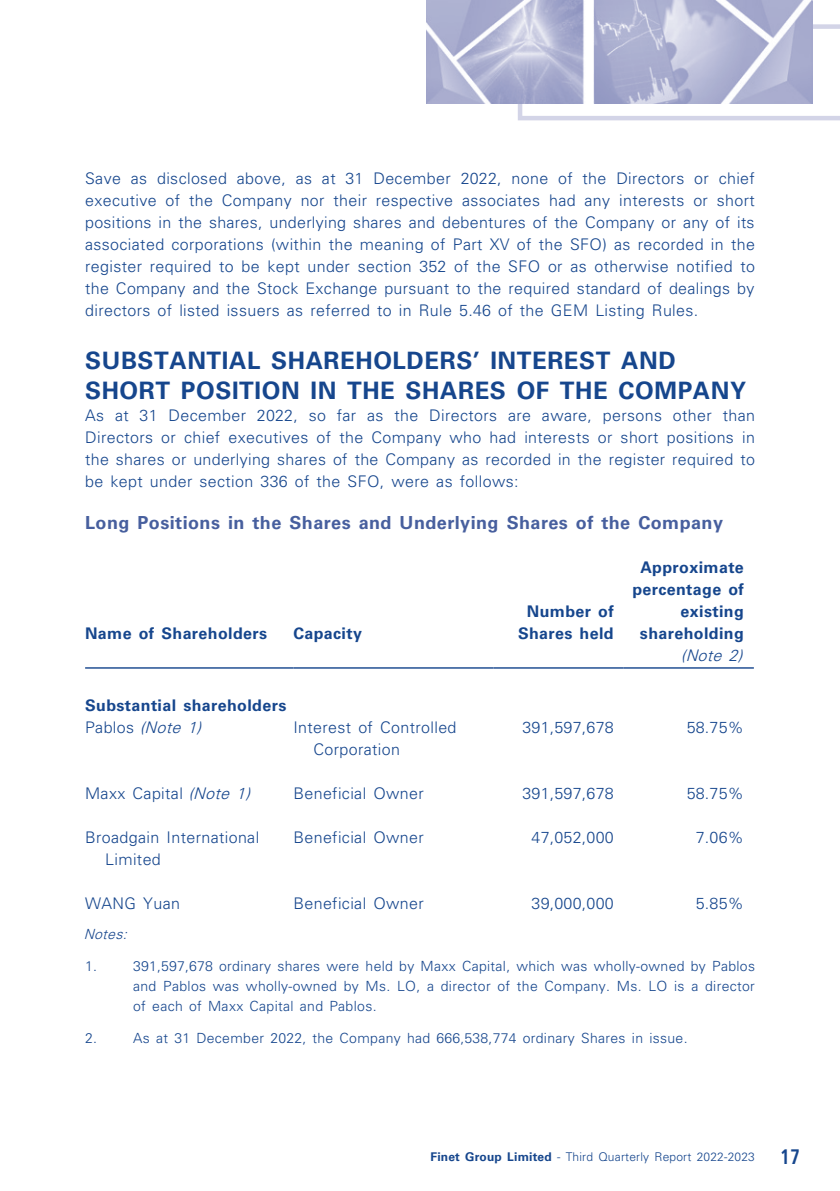
<style>
.page{position:relative;width:840px;height:1191px;background:#fff}
.page>*{position:absolute;margin:0;border:0;box-sizing:border-box;transform-origin:0 0}
._03_Title{font:700 24px/30px "Univers LT Std";letter-spacing:.025em;color:#16468d}
._04___H2{font:700 18px "Univers LT Std";letter-spacing:.025em;color:#475f9e}
._01_Body_Text{font:300 16px/22px "Univers LT Std";letter-spacing:.025em;color:#16468d;text-align:justify}
._01_Body_Text-2{font:700 16px/22px "Univers LT Std";letter-spacing:.025em;color:#16468d;text-align:center}
._01_Body_Text-3{font:italic 300 16px "Univers LT Std";color:#16468d}
._21_IN0__Note{font:300 14px/20px "Univers LT Std";letter-spacing:.025em;color:#16468d;text-align:justify}
._21_IN0__Note-2{font:italic 300 14px "Univers LT Std";color:#16468d}
.t1{font:300 12px "Univers LT Std";letter-spacing:.015em;color:#16468d}
.s1{font-style:normal}
.s2{font-style:italic}
.s3{font-weight:700}
.s4{font-family:"Frutiger LT Std";font-weight:700;font-stretch:condensed;font-size:21px}
</style>
<div class="page">
<svg style="left:517px;top:24px;width:322px;height:96px"></svg>
<img style="left:426px;top:0;width:386px;height:103px">
<hr style="left:85px;top:667px;width:208px;height:1px;background:#16468d">
<hr style="left:293px;top:667px;width:200px;height:1px;background:#16468d">
<hr style="left:493px;top:667px;width:130px;height:1px;background:#16468d">
<hr style="left:623px;top:667px;width:130px;height:1px;background:#16468d">
<p class="_01_Body_Text" style="left:85px;top:168px;width:671px">Save as disclosed above, as at 31 December 2022, none of the Directors or chief executive of the Company nor their respective associates had any interests or short positions in the shares, underlying shares and debentures of the Company or any of its associated corporations (within the meaning of Part XV of the SFO) as recorded in the register required to be kept under section 352 of the SFO or as otherwise notified to the Company and the Stock Exchange pursuant to the required standard of dealings by directors of listed issuers as referred to in Rule 5.46 of the GEM Listing Rules.</p>
<p class="_03_Title" style="left:85px;top:345px;width:662px">SUBSTANTIAL SHAREHOLDERS’ INTEREST AND<br>SHORT POSITION IN THE SHARES OF THE COMPANY</p>
<p class="_01_Body_Text" style="left:85px;top:404px;width:671px">As at 31 December 2022, so far as the Directors are aware, persons other than Directors or chief executives of the Company who had interests or short positions in the shares or underlying shares of the Company as recorded in the register required to be kept under section 336 of the SFO, were as follows:</p>
<p class="_04___H2" style="left:85px;top:511px;width:639px">Long Positions in the Shares and Underlying Shares of the Company</p>
<p class="_01_Body_Text-2" style="left:85px;top:622px;width:183px">Name of Shareholders</p>
<p class="_01_Body_Text-2" style="left:293px;top:622px;width:70px">Capacity</p>
<p class="_01_Body_Text-2" style="left:518px;top:600px;width:97px">Number of<br>Shares held</p>
<p class="_01_Body_Text-2" style="left:632px;top:556px;width:113px;text-align:right">Approximate percentage of existing shareholding</p>
<p class="_01_Body_Text-3" style="left:680px;top:645px;width:68px">(Note 2)</p>
<p class="_01_Body_Text-2" style="left:85px;top:694px;width:203px">Substantial shareholders</p>
<p class="_01_Body_Text-3" style="left:85px;top:717px;width:123px"><span class="s1">Pa b l o s</span> (Note 1)</p>
<p class="_01_Body_Text" style="left:313px;top:716px;width:145px;text-indent:-20px">Interest of Controlled<br>Corporation</p>
<p class="_01_Body_Text" style="left:522px;top:716px;width:93px">391,597,678</p>
<p class="_01_Body_Text" style="left:686px;top:716px;width:59px">58.75%</p>
<p class="_01_Body_Text" style="left:85px;top:782px;width:171px">Maxx Capital <span class="s2">(Note 1)</span></p>
<p class="_01_Body_Text" style="left:293px;top:782px;width:132px">Beneficial Owner</p>
<p class="_01_Body_Text" style="left:522px;top:782px;width:93px">391,597,678</p>
<p class="_01_Body_Text" style="left:686px;top:782px;width:59px">58.75%</p>
<p class="_01_Body_Text" style="left:105px;top:826px;width:155px;text-indent:-20px">Broadgain International<br>Limited</p>
<p class="_01_Body_Text" style="left:293px;top:826px;width:132px">Beneficial Owner</p>
<p class="_01_Body_Text" style="left:531px;top:826px;width:84px">47,052,000</p>
<p class="_01_Body_Text" style="left:695px;top:826px;width:50px">7.06%</p>
<p class="_01_Body_Text" style="left:85px;top:892px;width:96px">WANG Yuan</p>
<p class="_01_Body_Text" style="left:293px;top:892px;width:132px">Beneficial Owner</p>
<p class="_01_Body_Text" style="left:531px;top:892px;width:84px">39,000,000</p>
<p class="_01_Body_Text" style="left:695px;top:892px;width:50px">5.85%</p>
<p class="_21_IN0__Note-2" style="left:84px;top:925px;width:49px">Notes:</p>
<p class="_21_IN0__Note" style="left:85px;top:956px;width:13px">1.</p>
<p class="_21_IN0__Note" style="left:133px;top:956px;width:623px">391,597,678 ordinary shares were held by Maxx Capital, which was wholly-owned by Pablos and Pablos was wholly-owned by Ms. LO, a director of the Company. Ms. LO is a director of each of Maxx Capital and Pablos.</p>
<p class="_21_IN0__Note" style="left:85px;top:1028px;width:13px">2.</p>
<p class="_21_IN0__Note" style="left:133px;top:1028px;width:555px">As at 31 December 2022, the Company had 666,538,774 ordinary Shares in issue.</p>
<p class="t1" style="left:430px;top:1149px;width:370px"><span class="s3">Finet Group Limited</span> - Third Quarterly Report 2022-2023 <span class="s4">17</span></p>
</div>
